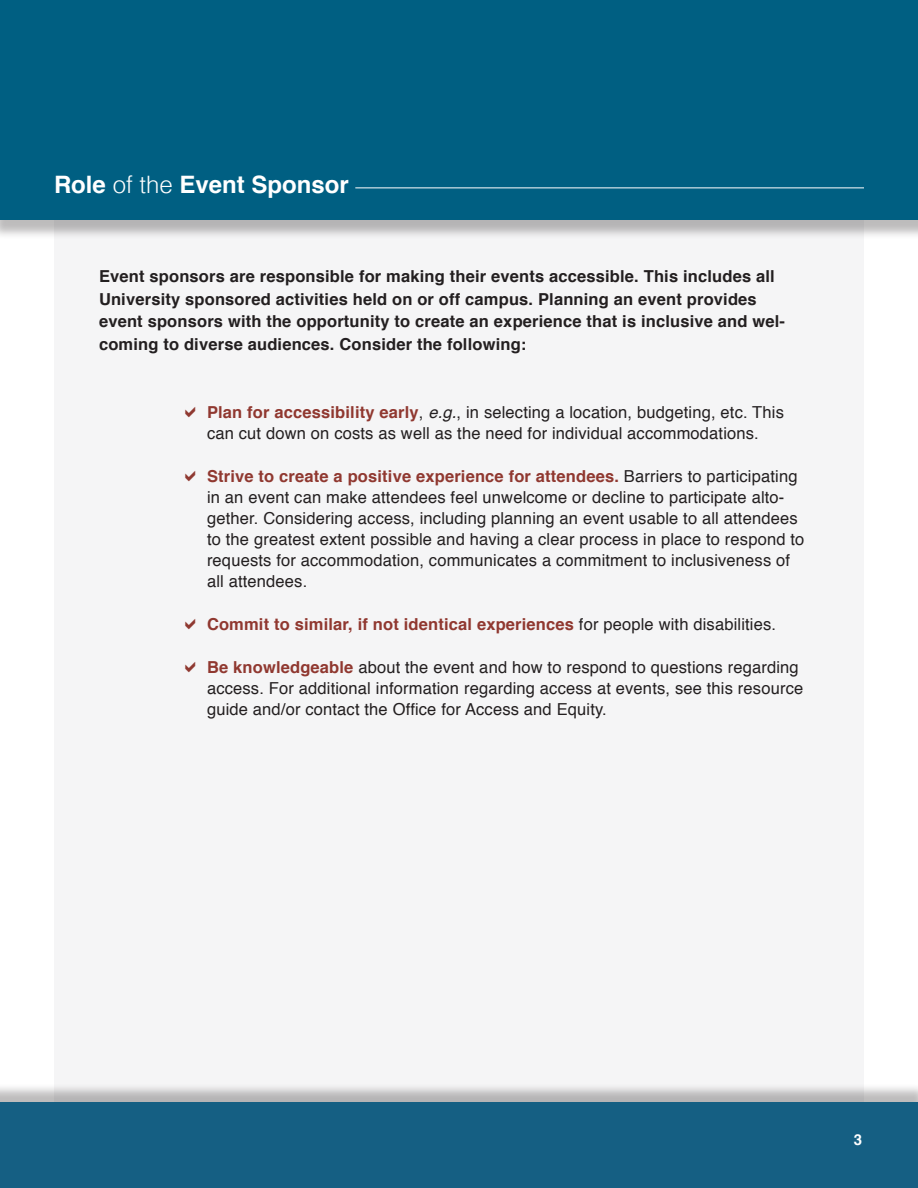
<style>
.page{position:relative;width:918px;height:1188px;background:#fff}
.page>*{position:absolute;margin:0;border:0;box-sizing:border-box;transform-origin:0 0}
.t1{font:700 24px "Helvetica";color:#fff}
.t2{font:16.5px/21px "Helvetica";letter-spacing:.01em;color:#231f20}
.t3{font:700 16.5px/22.5px "Helvetica";letter-spacing:.01em;color:#231f20}
.t4{font:700 16.5px "Helvetica";letter-spacing:.01em;color:#903830}
.t5{font:700 15px "Helvetica";color:#fff}
.s1{font-weight:300}
.s2{font-weight:700;color:#903830}
.s3{font-style:italic}
.s4{font-weight:400;color:#231f20}
</style>
<div class="page">
<div style="left:54px;top:220px;width:810px;height:882px;background:#f5f5f6"></div>
<div style="left:0;top:1084px;width:918px;height:104px;background:#231f20;opacity:.3"></div>
<div style="left:0;top:1102px;width:918px;height:86px;background:#155f83"></div>
<div style="left:0;top:0;width:918px;height:239px;background:#231f20;opacity:.3"></div>
<div style="left:0;top:0;width:918px;height:220px;background:#005f82"></div>
<hr style="left:355px;top:188px;width:509px;height:1px;background:#fff">
<h1 class="t1" style="left:54px;top:165px;width:296px">Role <span class="s1">of the</span> Event Sponsor</h1>
<p class="t3" style="left:99px;top:266px;width:688px">Event sponsors are responsible for making their events accessible. This includes all University sponsored activities held on or off campus. Planning an event provides event sponsors with the opportunity to create an experience that is inclusive and wel&shy;coming to diverse audiences. Consider the following:</p>
<p class="t2" style="left:207px;top:403px;width:578px"><span class="s2">Plan for accessibility early</span>, <span class="s3">e.g.</span>, in selecting a location, budgeting, etc. This can cut down on costs as well as the need for individual accommodations.</p>
<p class="t2" style="left:207px;top:466px;width:599px"><span class="s2">Strive to create a positive experience for attendees.</span> Barriers to participating in an event can make attendees feel unwelcome or decline to participate alto&shy;gether. Considering access, including planning an event usable to all attendees to the greatest extent possible and having a clear process in place to respond to requests for accommodation, communicates a commitment to inclusiveness of all attendees.</p>
<p class="t4" style="left:207px;top:611px;width:571px">Commit to similar, if not identical experiences <span class="s4">for people with disabilities.</span></p>
<p class="t2" style="left:207px;top:657px;width:598px"><span class="s2">Be knowledgeable</span> about the event and how to respond to questions regarding access. For additional information regarding access at events, see this resource guide and/or contact the Office for Access and Equity.</p>
<p class="t5" style="left:854px;top:1128px;width:10px">3</p>
</div>
